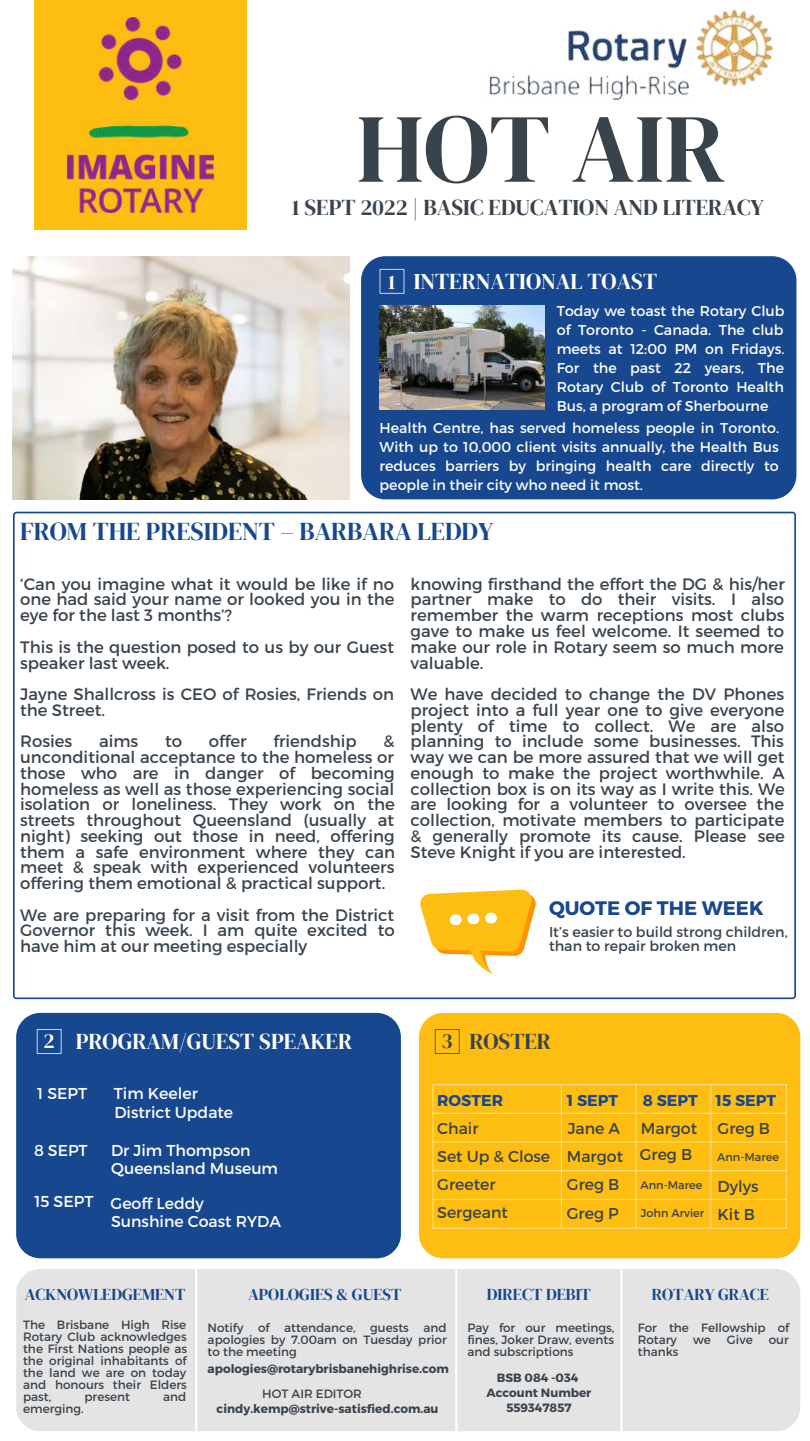
<style>
.page{position:relative;width:810px;height:1441px;background:#fff}
.page>*{position:absolute;margin:0;border:0;box-sizing:border-box;transform-origin:0 0}
.t1{font:97.5px "DM Serif Display";color:#39434c}
.t2{font:25.5px "DM Serif Display";color:#17478f}
.t3{font:22.5px "DM Serif Display";color:#39434c}
.t4{font:22.5px "DM Serif Display";color:#fff}
.t5{font:21px "DM Serif Display";color:#fff}
.t6{font:21px "DM Serif Display";color:#39434c}
.t7{font:700 19.5px "Montserrat";color:#17478f}
.t8{font:16.5px/15.8px "Montserrat";color:#39434c;text-align:justify}
.t9{font:16.5px "DM Serif Display";color:#17478f}
.t10{font:15.75px "Montserrat";color:#fff}
.t11{font:15.75px/27.9px "Montserrat";color:#39434c}
.t12{font:700 15.75px "Montserrat";color:#17478f}
.t13{font:14.25px/19.2px "Montserrat";color:#fff;text-align:justify}
.t14{font:14.25px/13.5px "Montserrat";color:#39434c}
.t15{font:12px/12px "Montserrat";color:#39434c;text-align:justify}
.t16{font:700 12px/15px "Montserrat";color:#39434c;text-align:center}
.t17{font:11.25px "Montserrat";color:#39434c}
.s1{font-size:20.7px}
</style>
<div class="page">
<div style="left:34px;top:0;width:213px;height:229px;background:#febd11"></div>
<div style="left:361px;top:256px;width:435px;height:243px;background:#17478f;border-radius:24px"></div>
<svg style="left:13px;top:511px;width:783px;height:487px"></svg>
<div style="left:419px;top:1012px;width:381px;height:245px;background:#febd11;border-radius:24px"></div>
<div style="left:16px;top:1012px;width:385px;height:245px;background:#17478f;border-radius:24px"></div>
<img style="left:13px;top:256px;width:336px;height:243px">
<img style="left:489px;top:9px;width:287px;height:93px">
<div style="left:16px;top:1268px;width:784px;height:162px;background:#e4e4e4;border-radius:24px"></div>
<hr style="left:195px;top:1268px;width:2px;height:171px;background:#fff">
<hr style="left:455px;top:1268px;width:2px;height:171px;background:#fff">
<hr style="left:620px;top:1268px;width:3px;height:171px;background:#fff">
<svg style="left:435px;top:1029px;width:25px;height:24px"></svg>
<svg style="left:37px;top:1029px;width:25px;height:24px"></svg>
<hr style="left:432px;top:1083px;width:355px;height:1px;background:#fff">
<hr style="left:432px;top:1112px;width:355px;height:1px;background:#fff">
<hr style="left:432px;top:1141px;width:355px;height:1px;background:#fff">
<hr style="left:432px;top:1169px;width:355px;height:1px;background:#fff">
<hr style="left:432px;top:1198px;width:355px;height:1px;background:#fff">
<hr style="left:432px;top:1227px;width:355px;height:1px;background:#fff">
<hr style="left:432px;top:1084px;width:2px;height:144px;background:#fff">
<hr style="left:561px;top:1084px;width:1px;height:144px;background:#fff">
<hr style="left:635px;top:1083px;width:1px;height:144px;background:#fff">
<hr style="left:710px;top:1083px;width:1px;height:144px;background:#fff">
<hr style="left:786px;top:1083px;width:1px;height:144px;background:#fff">
<img style="left:67px;top:17px;width:147px;height:195px">
<svg style="left:380px;top:269px;width:24px;height:24px"></svg>
<img style="left:379px;top:306px;width:166px;height:103px">
<svg style="left:419px;top:889px;width:118px;height:84px"></svg>
<h1 class="t1" style="left:356px;top:81px;width:370px">HOT AIR</h1>
<h3 class="t3" style="left:292px;top:191px;width:474px">1 SEPT 2022 | BASIC EDUCATION AND LITERACY</h3>
<h3 class="t4" style="left:388px;top:266px;width:270px"><span class="s1">1</span> INTERNATIONAL TOAST</h3>
<p class="t13" style="left:557px;top:300px;width:229px">Today we toast the Rotary Club of Toronto - Canada. The club meets at 12:00 PM on Fridays.<br>For the past 22 years, The Rotary Club of Toronto Health Bus, a program of Sherbourne</p>
<p class="t13" style="left:380px;top:417px;width:401px">Health Centre, has served homeless people in Toronto.<br>With up to 10,000 client visits annually, the Health Bus reduces barriers by bringing health care directly to people in their city who need it most.</p>
<h2 class="t2" style="left:20px;top:513px;width:475px">FROM THE PRESIDENT – BARBARA LEDDY</h2>
<p class="t8" style="left:20px;top:575px;width:376px">‘Can you imagine what it would be like if no one had said your name or looked you in the eye for the last 3 months’?</p>
<p class="t8" style="left:20px;top:638px;width:375px">This is the question posed to us by our Guest speaker last week.</p>
<p class="t8" style="left:20px;top:685px;width:376px">Jayne Shallcross is CEO of Rosies, Friends on the Street.</p>
<p class="t8" style="left:20px;top:732px;width:54px">Rosies</p>
<p class="t8" style="left:99px;top:732px;width:41px">aims</p>
<p class="t8" style="left:165px;top:732px;width:19px">to</p>
<p class="t8" style="left:209px;top:732px;width:39px">offer</p>
<p class="t8" style="left:273px;top:732px;width:85px">friendship</p>
<p class="t8" style="left:20px;top:732px;width:376px;text-indent:363px">&amp; unconditional acceptance to the homeless or those who are in danger of becoming homeless as well as those experiencing social isolation or loneliness. They work on the streets throughout Queensland (usually at night) seeking out those in need, offering them a safe environment where they can meet &amp; speak with experienced volunteers offering them emotional &amp; practical support.</p>
<p class="t8" style="left:20px;top:906px;width:376px">We are preparing for a visit from the District Governor this week. I am quite excited to have him at our meeting especially</p>
<p class="t8" style="left:411px;top:575px;width:376px">knowing firsthand the effort the DG &amp; his/her partner make to do their visits. I also remember the warm receptions most clubs gave to make us feel welcome. It seemed to make our role in Rotary seem so much more valuable.</p>
<p class="t8" style="left:411px;top:685px;width:376px">We have decided to change the DV Phones project into a full year one to give everyone plenty of time to collect. We are also planning to include some businesses. This way we can be more assured that we will get enough to make the project worthwhile. A collection box is on its way as I write this. We are looking for a volunteer to oversee the collection, motivate members to participate &amp; generally promote its cause. Please see Steve Knight if you are interested.</p>
<p class="t7" style="left:549px;top:895px;width:216px">QUOTE OF THE WEEK</p>
<p class="t14" style="left:549px;top:924px;width:240px">It’s easier to build strong children, than to repair broken men</p>
<h3 class="t4" style="left:76px;top:1025px;width:278px">PROGRAM/GUEST SPEAKER</h3>
<h3 class="t3" style="left:469px;top:1025px;width:83px">ROSTER</h3>
<p class="t10" style="left:37px;top:1083px;width:52px">1 SEPT</p>
<p class="t6" style="left:441px;top:1026px;width:13px">3</p>
<p class="t5" style="left:43px;top:1026px;width:13px">2</p>
<p class="t10" style="left:114px;top:1083px;width:86px">Tim Keeler</p>
<p class="t12" style="left:437px;top:1089px;width:67px">ROSTER</p>
<p class="t11" style="left:437px;top:1113px;width:114px">Chair<br>Set Up &amp; Close<br>Greeter<br>Sergeant</p>
<p class="t10" style="left:114px;top:1101px;width:120px">District Update</p>
<p class="t10" style="left:111px;top:1140px;width:141px">Dr Jim Thompson</p>
<p class="t10" style="left:34px;top:1140px;width:55px">8 SEPT</p>
<p class="t10" style="left:111px;top:1158px;width:168px">Queensland Museum</p>
<p class="t10" style="left:34px;top:1190px;width:61px">15 SEPT</p>
<p class="t10" style="left:111px;top:1192px;width:95px">Geoff Leddy</p>
<p class="t10" style="left:111px;top:1211px;width:171px">Sunshine Coast RYDA</p>
<p class="t12" style="left:567px;top:1089px;width:53px">1 SEPT</p>
<p class="t12" style="left:643px;top:1089px;width:135px">8 SEPT 15 SEPT</p>
<p class="t11" style="left:567px;top:1113px;width:58px">Jane A<br>Margot<br>Greg B</p>
<p class="t11" style="left:567px;top:1198px;width:54px">Greg P</p>
<p class="t11" style="left:640px;top:1113px;width:59px;line-height:26.5px">Margot<br>Greg B</p>
<p class="t17" style="left:640px;top:1177px;width:64px">Ann-Maree</p>
<p class="t17" style="left:641px;top:1205px;width:65px">John Arvier</p>
<p class="t11" style="left:718px;top:1113px;width:54px">Greg B</p>
<p class="t17" style="left:717px;top:1149px;width:64px">Ann-Maree</p>
<p class="t11" style="left:718px;top:1171px;width:42px">Dylys<br>Kit B</p>
<p class="t9" style="left:25px;top:1282px;width:162px">ACKNOWLEDGEMENT</p>
<p class="t9" style="left:248px;top:1282px;width:155px">APOLOGIES &amp; GUEST</p>
<p class="t9" style="left:487px;top:1282px;width:106px">DIRECT DEBIT</p>
<p class="t9" style="left:652px;top:1282px;width:119px">ROTARY GRACE</p>
<p class="t15" style="left:23px;top:1317px;width:165px">The Brisbane High Rise Rotary Club acknowledges the First Nations people as the original inhabitants of the land we are on today and honours their Elders past,</p>
<p class="t15" style="left:208px;top:1320px;width:241px">Notify of attendance, guests and apologies by 7.00am on Tuesday prior to the meeting</p>
<p class="t16" style="left:208px;top:1359px;width:243px">apologies@rotarybrisbanehighrise.com</p>
<p class="t15" style="left:262px;top:1386px;width:101px">HOT AIR EDITOR</p>
<p class="t16" style="left:217px;top:1399px;width:224px">cindy.kemp@strive-satisfied.com.au</p>
<p class="t15" style="left:467px;top:1320px;width:148px">Pay for our meetings, fines, Joker Draw, events and subscriptions</p>
<p class="t16" style="left:487px;top:1369px;width:106px">BSB 084 -034<br>Account Number<br>559347857</p>
<p class="t15" style="left:638px;top:1320px;width:153px">For the Fellowship of<br>Rotary</p>
<p class="t15" style="left:693px;top:1332px;width:19px">we</p>
<p class="t15" style="left:727px;top:1332px;width:27px">Give</p>
<p class="t15" style="left:769px;top:1332px;width:22px">our</p>
<p class="t15" style="left:638px;top:1344px;width:42px">thanks</p>
<p class="t15" style="left:84px;top:1389px;width:47px">present</p>
<p class="t15" style="left:163px;top:1389px;width:25px">and</p>
<p class="t15" style="left:23px;top:1401px;width:62px">emerging.</p>
</div>
